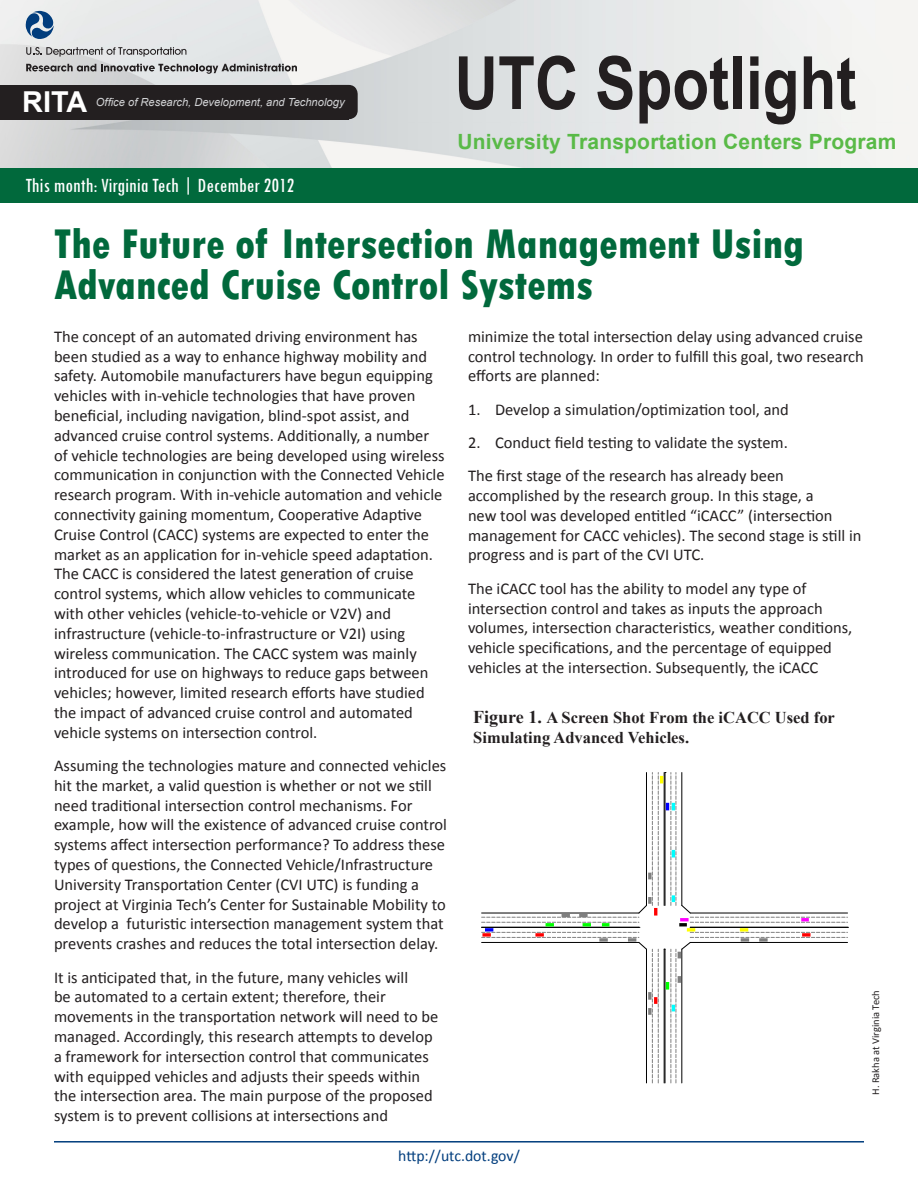
<style>
.page{position:relative;width:918px;height:1188px;background:#fff}
.page>*{position:absolute;margin:0;border:0;box-sizing:border-box;transform-origin:0 0}
.t1{font:700 73.5px "Arial Narrow";color:#231f20}
.t2{font:800 condensed 43.5px/40.5px "Tw Cen";color:#01693c}
.t3{font:700 28.8px "Arial";color:#fff}
.t4{font:700 21px "Arial";letter-spacing:.01em;color:#59ba47}
.t5{font:condensed 21px "Tw Cen";color:#fff}
.Body{font:16.5px/19.8px "Calibri";color:#231f20}
.Figure_and_Table_Hea{font:700 16.5px/19.8px "Times New Roman";color:#231f20}
.Body-2{font:15.75px "Calibri";letter-spacing:-.005em;color:#013d7d}
.t6{font:italic 11.1px "Arial";color:#d1d2d4}
.t7{font:10.5px "Calibri";color:#231f20}
.s1{font-size:11.4px}
.s2{font-size:18px}
</style>
<div class="page">
<img style="left:0;top:0;width:918px;height:168px">
<div style="left:322px;top:85px;width:36px;height:34px;background:#231f20;border-radius:9px"></div>
<div style="left:0;top:85px;width:348px;height:34px;background:#231f20"></div>
<svg style="left:26px;top:11px;width:28px;height:29px"></svg>
<svg style="left:26px;top:47px;width:160px;height:10px;background:#b1b1b2"></svg>
<svg style="left:26px;top:64px;width:271px;height:10px;background:#9d9d9e"></svg>
<div style="left:0;top:168px;width:918px;height:34px;background:#01693c"></div>
<hr style="left:54px;top:1141px;width:810px;height:2px;background:#013d7d">
<svg style="left:482px;top:772px;width:367px;height:311px"></svg>
<p class="t3" style="left:22px;top:83px;width:67px">RITA</p>
<p class="t6" style="left:96px;top:95px;width:250px">Office of Research, Development, and Technol<span class="s1">ogy</span></p>
<p class="t5" style="left:26px;top:172px;width:271px">This month: Virginia Tech | December 2012</p>
<p class="t1" style="left:455px;top:27px;width:403px">UTC Spotlight</p>
<p class="t4" style="left:458px;top:128px;width:441px">University Transportation Centers Program</p>
<p class="t2" style="left:54px;top:224px;width:751px">The Future of Intersection Management Using<br>Advanced Cruise Control Systems</p>
<p class="Body" style="left:54px;top:326px;width:392px">The concept of an automated driving environment has been studied as a way to enhance highway mobility and safety. Automobile manufacturers have begun equipping vehicles with in-vehicle technologies that have proven beneficial, including navigation, blind-spot assist, and advanced cruise control systems. Additionally, a number of vehicle technologies are being developed using wireless communication in conjunction with the Connected Vehicle research program. With in-vehicle automation and vehicle connectivity gaining momentum, Cooperative Adaptive Cruise Control (CACC) systems are expected to enter the market as an application for in-vehicle speed adaptation.<br>The CACC is considered the latest generation of cruise control systems, which allow vehicles to communicate with other vehicles (vehicle-to-vehicle or V2V) and infrastructure (vehicle-to-infrastructure or V2I) using wireless communication. The CACC system was mainly introduced for use on highways to reduce gaps between vehicles; however, limited research efforts have studied the impact of advanced cruise control and automated vehicle systems on intersection control.</p>
<p class="Body" style="left:54px;top:756px;width:395px">Assuming the technologies mature and connected vehicles hit the market, a valid question is whether or not we still need traditional intersection control mechanisms. For example, how will the existence of advanced cruise control systems affect intersection performance? To address these types of questions, the Connected Vehicle/Infrastructure University Transportation Center (CVI UTC) is funding a project at Virginia Tech’s Center for Sustainable Mobility to develop a futuristic intersection management system that prevents crashes and reduces the total intersection delay.</p>
<p class="Body" style="left:54px;top:967px;width:386px">It is anticipated that, in the future, many vehicles will<br>be automated to a certain extent; therefore, their movements in the transportation network will need to be managed. Accordingly, this research attempts to develop a framework for intersection control that communicates with equipped vehicles and adjusts their speeds within the intersection area. The main purpose of the proposed system is to prevent collisions at intersections and</p>
<p class="Body" style="left:468px;top:326px;width:397px;text-align:justify">minimize the total intersection delay using advanced cruise control technology. In order to fulfill this goal, two research efforts are planned:</p>
<p class="Body" style="left:468px;top:399px;width:322px">1. Develop a simulation/optimization tool, and</p>
<p class="Body" style="left:468px;top:433px;width:322px">2. Conduct field testing to validate the system.</p>
<p class="Body" style="left:468px;top:466px;width:395px">The first stage of the research has already been accomplished by the research group. In this stage, a<br>new tool was developed entitled “iCACC” (intersection management for CACC vehicles). The second stage is still in progress and is part of the CVI UTC.</p>
<p class="Body" style="left:468px;top:578px;width:386px">The iCACC tool has the ability to model any type of intersection control and takes as inputs the approach volumes, intersection characteristics, weather conditions, vehicle specifications, and the percentage of equipped vehicles at the intersection. Subsequently, the iCACC</p>
<p class="Figure_and_Table_Hea" style="left:473px;top:708px;width:363px"><span class="s2">Figure 1.</span> A Screen Shot From the iCACC Used for<br>Simulating Advanced Vehicles.</p>
<p class="t7" style="left:869px;top:1095px;width:106px;rotate:-90deg">H. Rakha at Virginia Tech</p>
<p class="Body-2" style="left:398px;top:1146px;width:123px">http://utc.dot.gov/</p>
</div>
